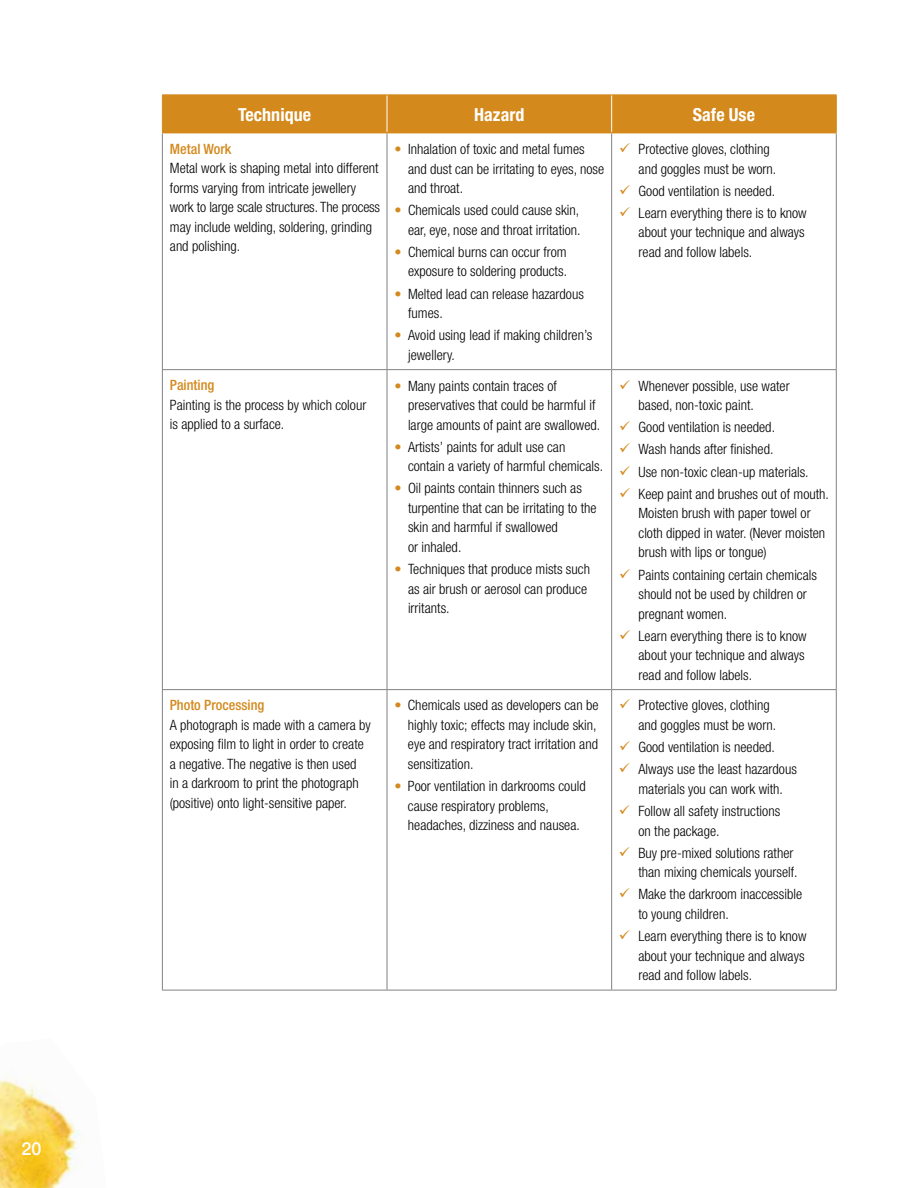
<style>
.page{position:relative;width:918px;height:1188px;background:#fff}
.page>*{position:absolute;margin:0;border:0;box-sizing:border-box;transform-origin:0 0}
.t1{font:700 condensed 18px "Helvetica Neue";color:#fff}
.t2{font:500 18px "Helvetica Neue";color:#fff}
.t3{font:300 condensed 14.25px/19.5px "Helvetica Neue";color:#000}
.t4{font:500 condensed 14.25px "Helvetica Neue";color:#d4891c}
.s1{color:#d4891c}
</style>
<div class="page">
<img style="left:0;top:1075px;width:86px;height:113px">
<div style="left:163px;top:95px;width:673px;height:37px;background:#d4891c"></div>
<hr style="left:387px;top:95px;width:1px;height:37px;background:#fff">
<hr style="left:611px;top:95px;width:1px;height:37px;background:#fff">
<hr style="left:162px;top:133px;width:1px;height:236px;background:#808285">
<hr style="left:387px;top:133px;width:1px;height:236px;background:#808285">
<hr style="left:611px;top:133px;width:1px;height:236px;background:#808285">
<hr style="left:836px;top:133px;width:1px;height:236px;background:#808285">
<hr style="left:162px;top:369px;width:225px;height:1px;background:#808285">
<hr style="left:162px;top:370px;width:1px;height:319px;background:#808285">
<hr style="left:387px;top:369px;width:225px;height:1px;background:#808285">
<hr style="left:387px;top:370px;width:1px;height:319px;background:#808285">
<hr style="left:612px;top:369px;width:225px;height:1px;background:#808285">
<hr style="left:611px;top:370px;width:1px;height:319px;background:#808285">
<hr style="left:836px;top:370px;width:1px;height:319px;background:#808285">
<hr style="left:162px;top:689px;width:225px;height:1px;background:#808285">
<hr style="left:162px;top:690px;width:1px;height:300px;background:#808285">
<hr style="left:387px;top:689px;width:225px;height:1px;background:#808285">
<hr style="left:387px;top:690px;width:1px;height:300px;background:#808285">
<hr style="left:612px;top:689px;width:225px;height:1px;background:#808285">
<hr style="left:611px;top:690px;width:1px;height:300px;background:#808285">
<hr style="left:836px;top:690px;width:1px;height:300px;background:#808285">
<hr style="left:162px;top:990px;width:225px;height:1px;background:#808285">
<hr style="left:387px;top:990px;width:225px;height:1px;background:#808285">
<hr style="left:612px;top:990px;width:225px;height:1px;background:#808285">
<hr style="left:162px;top:94px;width:225px;height:1px;background:#d4891c">
<hr style="left:387px;top:94px;width:225px;height:1px;background:#d4891c">
<hr style="left:612px;top:94px;width:225px;height:1px;background:#d4891c">
<hr style="left:162px;top:132px;width:225px;height:1px;background:#d4891c">
<hr style="left:387px;top:132px;width:225px;height:1px;background:#d4891c">
<hr style="left:612px;top:132px;width:225px;height:1px;background:#d4891c">
<hr style="left:162px;top:95px;width:1px;height:37px;background:#d4891c">
<hr style="left:836px;top:95px;width:1px;height:37px;background:#d4891c">
<p class="t2" style="left:22px;top:1138px;width:22px">20</p>
<p class="t1" style="left:238px;top:103px;width:74px">Technique</p>
<p class="t1" style="left:474px;top:103px;width:52px">Hazard</p>
<p class="t1" style="left:693px;top:103px;width:64px">Safe Use</p>
<p class="t4" style="left:170px;top:140px;width:63px">Metal Work</p>
<p class="t3" style="left:170px;top:159px;width:212px">Metal work is shaping metal into different forms varying from intricate jewellery work to large scale structures. The process may include welding, soldering, grinding and polishing.</p>
<p class="t3" style="left:408px;top:139px;width:198px;text-indent:-13px"><span class="s1">•</span> Inhalation of toxic and metal fumes and dust can be irritating to eyes, nose and throat.</p>
<p class="t3" style="left:395px;top:200px;width:188px;text-align:right"><span class="s1">•</span> Chemicals used could cause skin, ear, eye, nose and throat irritation.</p>
<p class="t3" style="left:395px;top:242px;width:174px;text-align:right"><span class="s1">•</span> Chemical burns can occur from exposure to soldering products.</p>
<p class="t3" style="left:408px;top:284px;width:177px;text-indent:-13px"><span class="s1">•</span> Melted lead can release hazardous fumes.</p>
<p class="t3" style="left:408px;top:325px;width:186px;text-indent:-13px"><span class="s1">•</span> Avoid using lead if making children’s jewellery.</p>
<p class="t3" style="left:639px;top:139px;width:139px">Protective gloves, clothing and goggles must be worn.</p>
<p class="t3" style="left:639px;top:179px;width:170px;line-height:22.2px">Good ventilation is needed.<br>Learn everything there is to know</p>
<p class="t3" style="left:639px;top:223px;width:168px">about your technique and always read and follow labels.</p>
<p class="t4" style="left:170px;top:377px;width:46px">Painting</p>
<p class="t3" style="left:170px;top:395px;width:198px">Painting is the process by which colour is applied to a surface.</p>
<p class="t3" style="left:408px;top:376px;width:194px;text-indent:-13px"><span class="s1">•</span> Many paints contain traces of preservatives that could be harmful if large amounts of paint are swallowed.</p>
<p class="t3" style="left:408px;top:437px;width:197px;text-indent:-13px"><span class="s1">•</span> Artists’ paints for adult use can contain a variety of harmful chemicals.</p>
<p class="t3" style="left:408px;top:479px;width:190px;text-indent:-13px"><span class="s1">•</span> Oil paints contain thinners such as turpentine that can be irritating to the skin and harmful if swallowed<br>or inhaled.</p>
<p class="t3" style="left:408px;top:559px;width:184px;text-indent:-13px"><span class="s1">•</span> Techniques that produce mists such as air brush or aerosol can produce irritants.</p>
<p class="t3" style="left:639px;top:376px;width:153px">Whenever possible, use water based, non-toxic paint.</p>
<p class="t3" style="left:639px;top:416px;width:192px;line-height:22.2px">Good ventilation is needed.<br>Wash hands after finished.<br>Use non-toxic clean-up materials.<br>Keep paint and brushes out of mouth.</p>
<p class="t3" style="left:639px;top:503px;width:188px">Moisten brush with paper towel or cloth dipped in water. (Never moisten brush with lips or tongue)</p>
<p class="t3" style="left:639px;top:565px;width:180px">Paints containing certain chemicals should not be used by children or pregnant women.</p>
<p class="t3" style="left:638px;top:626px;width:170px">Learn everything there is to know about your technique and always read and follow labels.</p>
<p class="t4" style="left:170px;top:697px;width:96px">Photo Processing</p>
<p class="t3" style="left:170px;top:715px;width:203px">A photograph is made with a camera by exposing film to light in order to create a negative. The negative is then used<br>in a darkroom to print the photograph (positive) onto light-sensitive paper.</p>
<p class="t3" style="left:408px;top:696px;width:192px;text-indent:-13px"><span class="s1">•</span> Chemicals used as developers can be highly toxic; effects may include skin, eye and respiratory tract irritation and sensitization.</p>
<p class="t3" style="left:408px;top:776px;width:179px;text-indent:-13px"><span class="s1">•</span> Poor ventilation in darkrooms could cause respiratory problems, headaches, dizziness and nausea.</p>
<p class="t3" style="left:638px;top:696px;width:139px">Protective gloves, clothing and goggles must be worn.</p>
<p class="t3" style="left:638px;top:736px;width:160px;line-height:22.2px">Good ventilation is needed.<br>Always use the least hazardous</p>
<p class="t3" style="left:638px;top:778px;width:146px;line-height:22.2px">materials you can work with.<br>Follow all safety instructions</p>
<p class="t3" style="left:638px;top:819px;width:157px;line-height:22.2px">on the package.<br>Buy pre-mixed solutions rather</p>
<p class="t3" style="left:638px;top:861px;width:165px;line-height:22.2px">than mixing chemicals yourself.<br>Make the darkroom inaccessible</p>
<p class="t3" style="left:638px;top:903px;width:170px;line-height:22.2px">to young children.<br>Learn everything there is to know</p>
<p class="t3" style="left:638px;top:946px;width:168px">about your technique and always read and follow labels.</p>
</div>
